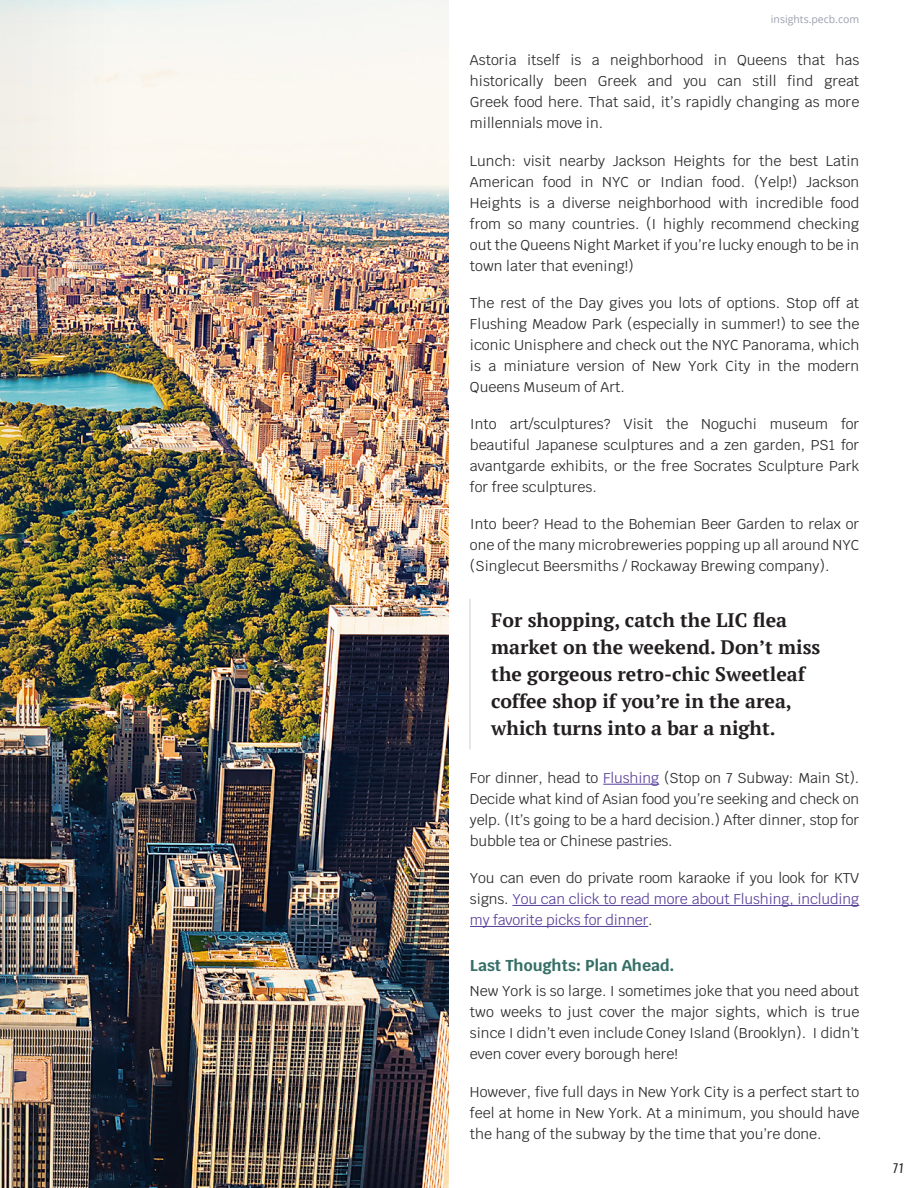
<style>
.page{position:relative;width:918px;height:1188px;background:#fff}
.page>*{position:absolute;margin:0;border:0;box-sizing:border-box;transform-origin:0 0}
.Important_Sentence{font:700 19.5px/27px "PT Serif";color:#231f20}
.t1{font:700 15.75px "Krub";color:#356f66}
.Body_Copy{font:14.25px/21px "Krub";color:#282828;text-align:justify}
.Body_Copy-2{font:14.25px/21px "Krub";letter-spacing:-.01em;color:#573e99;text-align:justify}
.t2{font:italic 12px "Oswald";color:#282828}
.t3{font:10.5px "Open Sans";color:#9a9fac}
.s1{color:#573e99}
.s2{color:#282828}
</style>
<div class="page">
<hr style="left:470px;top:599px;width:1px;height:150px;background:#cdcfd5">
<hr style="left:603px;top:784px;width:56px;height:1px;background:#573e99">
<hr style="left:512px;top:905px;width:347px;height:1px;background:#573e99">
<hr style="left:470px;top:926px;width:178px;height:1px;background:#573e99">
<img style="left:117px;top:0;width:332px;height:1188px">
<img style="left:0;top:0;width:117px;height:1188px">
<p class="t3" style="left:771px;top:12px;width:90px">insights.pecb.com</p>
<p class="Body_Copy" style="left:470px;top:50px;width:391px">Astoria itself is a neighborhood in Queens that has historically been Greek and you can still find great Greek food here. That said, it’s rapidly changing as more millennials move in.</p>
<p class="Body_Copy" style="left:470px;top:150px;width:391px">Lunch: visit nearby Jackson Heights for the best Latin American food in NYC or Indian food. (Yelp!) Jackson Heights is a diverse neighborhood with incredible food from so many countries. (I highly recommend checking out the Queens Night Market if you’re lucky enough to be in town later that evening!)</p>
<p class="Body_Copy" style="left:470px;top:292px;width:391px">The rest of the Day gives you lots of options. Stop off at Flushing Meadow Park (especially in summer!) to see the iconic Unisphere and check out the NYC Panorama, which is a miniature version of New York City in the modern Queens Museum of Art.</p>
<p class="Body_Copy" style="left:470px;top:414px;width:391px">Into art/sculptures? Visit the Noguchi museum for beautiful Japanese sculptures and a zen garden, PS1 for avantgarde exhibits, or the free Socrates Sculpture Park for free sculptures.</p>
<p class="Body_Copy" style="left:470px;top:514px;width:391px">Into beer? Head to the Bohemian Beer Garden to relax or one of the many microbreweries popping up all around NYC (Singlecut Beersmiths / Rockaway Brewing company).</p>
<p class="Important_Sentence" style="left:491px;top:607px;width:331px">For shopping, catch the LIC flea market on the weekend. Don’t miss the gorgeous retro-chic Sweetleaf coffee shop if you’re in the area, which turns into a bar a night.</p>
<p class="Body_Copy" style="left:470px;top:768px;width:391px">For dinner, head to <span class="s1">Flushing</span> (Stop on 7 Subway: Main St).<br>Decide what kind of Asian food you’re seeking and check on yelp. (It’s going to be a hard decision.) After dinner, stop for bubble tea or Chinese pastries.</p>
<p class="Body_Copy-2" style="left:470px;top:868px;width:391px"><span class="s2">You can even do private room karaoke if you look for KTV signs.</span> You can click to read more about Flushing, including my favorite picks for dinner<span class="s2">.</span></p>
<p class="t1" style="left:470px;top:957px;width:206px">Last Thoughts: Plan Ahead.</p>
<p class="Body_Copy" style="left:470px;top:981px;width:391px">New York is so large. I sometimes joke that you need about two weeks to just cover the major sights, which is true since I didn’t even include Coney Island (Brooklyn). I didn’t even cover every borough here!</p>
<p class="Body_Copy" style="left:470px;top:1081px;width:391px">However, five full days in New York City is a perfect start to feel at home in New York. At a minimum, you should have the hang of the subway by the time that you’re done.</p>
<p class="t2" style="left:892px;top:1159px;width:13px">71</p>
</div>
